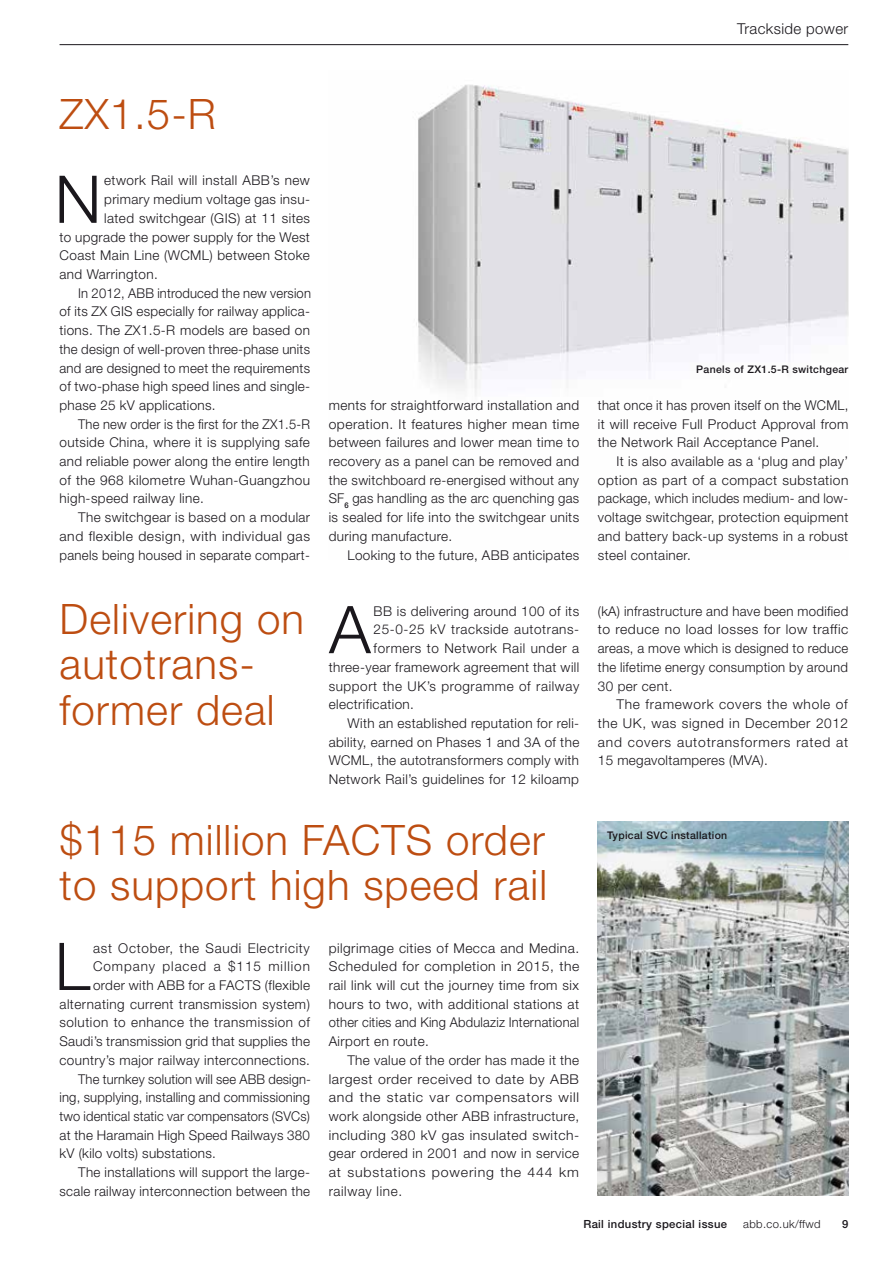
<style>
.page{position:relative;width:893px;height:1263px;background:#fff}
.page>*{position:absolute;margin:0;border:0;box-sizing:border-box;transform-origin:0 0}
.t1{font:300 65.85px "Helvetica Neue";color:#1a171c}
.t2{font:300 42px/45.5px "Helvetica Neue";letter-spacing:.025em;color:#bd4d11}
.t3{font:300 15px "Helvetica Neue";letter-spacing:.025em;color:#1a171c}
.t4{font:300 13.5px/18.8px "Helvetica Neue";letter-spacing:.03em;color:#1a171c;text-align:justify}
.t5{font:300 13.5px "Helvetica Neue";letter-spacing:.03em;color:#1a171c;scale:.96 1}
.t6{font:300 13.5px "Helvetica Neue";letter-spacing:.01em;color:#1a171c;scale:.95 1}
.t7{font:300 13.5px "Helvetica Neue";letter-spacing:.01em;color:#1a171c;scale:.96 1}
.t8{font:300 13.5px "Helvetica Neue";letter-spacing:.055em;color:#1a171c}
.t9{font:300 13.5px "Helvetica Neue";letter-spacing:.07em;color:#1a171c}
.t10{font:500 11.25px "Helvetica Neue";letter-spacing:.03em;color:#1a171c}
.t11{font:300 11.25px "Helvetica Neue";letter-spacing:.03em;color:#1a171c}
.t12{font:500 10.5px "Helvetica Neue";letter-spacing:.03em;color:#1a171c}
</style>
<div class="page">
<hr style="left:60px;top:44px;width:788px;height:1px;background:#1a171c">
<img style="left:416px;top:85px;width:432px;height:311px">
<img style="left:598px;top:821px;width:250px;height:375px">
<p class="t3" style="left:737px;top:20px;width:113px">Trackside power</p>
<h2 class="t2" style="left:60px;top:91px;width:158px">ZX1.5-R</h2>
<h1 class="t1" style="left:55px;top:159px;width:48px">N</h1>
<p class="t4" style="left:104px;top:171px;width:207px">etwork Rail will install ABB’s new</p>
<p class="t4" style="left:104px;top:190px;width:207px">primary medium voltage gas insu-</p>
<p class="t4" style="left:104px;top:208px;width:207px">lated switchgear (GIS) at 11 sites</p>
<p class="t4" style="left:60px;top:227px;width:252px">to upgrade the power supply for the West</p>
<p class="t4" style="left:60px;top:246px;width:252px">Coast Main Line (WCML) between Stoke</p>
<p class="t4" style="left:60px;top:264px;width:100px">and Warrington.</p>
<p class="t5" style="left:78px;top:285px;width:244px">In 2012, ABB introduced the new version</p>
<p class="t4" style="left:60px;top:302px;width:252px">of its ZX GIS especially for railway applica-</p>
<p class="t4" style="left:60px;top:321px;width:252px">tions. The ZX1.5-R models are based on</p>
<p class="t4" style="left:60px;top:339px;width:252px">the design of well-proven three-phase units</p>
<p class="t4" style="left:60px;top:358px;width:252px">and are designed to meet the requirements</p>
<p class="t4" style="left:60px;top:377px;width:252px">of two-phase high speed lines and single-</p>
<p class="t4" style="left:60px;top:395px;width:158px">phase 25 kV applications.</p>
<p class="t5" style="left:78px;top:416px;width:243px">The new order is the first for the ZX1.5-R</p>
<p class="t4" style="left:60px;top:433px;width:252px">outside China, where it is supplying safe</p>
<p class="t4" style="left:60px;top:452px;width:252px">and reliable power along the entire length</p>
<p class="t4" style="left:60px;top:470px;width:252px">of the 968 kilometre Wuhan-Guangzhou</p>
<p class="t4" style="left:60px;top:489px;width:146px">high-speed railway line.</p>
<p class="t4" style="left:78px;top:508px;width:233px">The switchgear is based on a modular</p>
<p class="t4" style="left:60px;top:526px;width:252px">and flexible design, with individual gas</p>
<p class="t4" style="left:60px;top:545px;width:252px">panels being housed in separate compart-</p>
<p class="t4" style="left:329px;top:395px;width:252px">ments for straightforward installation and operation. It features higher mean time between failures and lower mean time to recovery as a panel can be removed and the switchboard re-energised without any SF<sub>6</sub> gas handling as the arc quenching gas is sealed for life into the switchgear units during manufacture.</p>
<p class="t4" style="left:347px;top:545px;width:233px">Looking to the future, ABB anticipates</p>
<h2 class="t2" style="left:60px;top:595px;width:246px">Delivering on autotrans&shy;former deal</h2>
<h1 class="t1" style="left:329px;top:589px;width:43px">A</h1>
<p class="t4" style="left:374px;top:601px;width:207px">BB is delivering around 100 of its</p>
<p class="t4" style="left:374px;top:620px;width:207px">25-0-25 kV trackside autotrans-</p>
<p class="t4" style="left:374px;top:639px;width:207px">formers to Network Rail under a</p>
<p class="t4" style="left:329px;top:657px;width:252px">three-year framework agreement that will</p>
<p class="t4" style="left:329px;top:676px;width:252px">support the UK’s programme of railway</p>
<p class="t4" style="left:329px;top:695px;width:87px">electrification.</p>
<p class="t4" style="left:347px;top:713px;width:233px">With an established reputation for reli-</p>
<p class="t4" style="left:329px;top:732px;width:252px">ability, earned on Phases 1 and 3A of the</p>
<p class="t4" style="left:329px;top:751px;width:252px">WCML, the autotransformers comply with</p>
<p class="t4" style="left:329px;top:770px;width:252px">Network Rail’s guidelines for 12 kiloamp</p>
<h2 class="t2" style="left:60px;top:816px;width:489px">$115 million FACTS order to support high speed rail</h2>
<h1 class="t1" style="left:55px;top:926px;width:37px">L</h1>
<p class="t8" style="left:93px;top:939px;width:218px">ast October, the Saudi Electricity</p>
<p class="t4" style="left:329px;top:938px;width:252px">pilgrimage cities of Mecca and Medina.<br>Scheduled for completion in 2015, the rail link will cut the journey time from six hours to two, with additional stations at other cities and King Abdulaziz International Airport en route.</p>
<p class="t4" style="left:329px;top:1050px;width:252px;text-indent:19px">The value of the order has made it the largest order received to date by ABB and the static var compensators will work alongside other ABB infrastructure, including 380 kV gas insulated switch&shy;gear ordered in 2001 and now in service at substations powering the 444 km railway line.</p>
<p class="t9" style="left:93px;top:958px;width:218px">Company placed a $115 million</p>
<p class="t4" style="left:93px;top:975px;width:218px">order with ABB for a FACTS (flexible</p>
<p class="t4" style="left:60px;top:994px;width:252px">alternating current transmission system)</p>
<p class="t4" style="left:60px;top:1013px;width:252px">solution to enhance the transmission of</p>
<p class="t4" style="left:60px;top:1032px;width:252px">Saudi’s transmission grid that supplies the</p>
<p class="t4" style="left:60px;top:1050px;width:252px">country’s major railway interconnections.</p>
<p class="t7" style="left:78px;top:1070px;width:244px">The turnkey solution will see ABB design-</p>
<p class="t4" style="left:60px;top:1088px;width:252px">ing, supplying, installing and commissioning</p>
<p class="t6" style="left:60px;top:1108px;width:265px">two identical static var compensators (SVCs)</p>
<p class="t4" style="left:60px;top:1125px;width:252px">at the Haramain High Speed Railways 380</p>
<p class="t4" style="left:60px;top:1144px;width:158px">kV (kilo volts) substations.</p>
<p class="t4" style="left:78px;top:1162px;width:233px">The installations will support the large-</p>
<p class="t4" style="left:60px;top:1181px;width:252px">scale railway interconnection between the</p>
<p class="t12" style="left:696px;top:362px;width:154px">Panels of ZX1.5-R switchgear</p>
<p class="t4" style="left:598px;top:395px;width:252px">that once it has proven itself on the WCML, it will receive Full Product Approval from the Network Rail Acceptance Panel.</p>
<p class="t4" style="left:598px;top:452px;width:252px;text-indent:19px">It is also available as a ‘plug and play’ option as part of a compact substation package, which includes medium- and low&shy;voltage switchgear, protection equipment and battery back-up systems in a robust steel container.</p>
<p class="t4" style="left:598px;top:601px;width:252px">(kA) infrastructure and have been modified to reduce no load losses for low traffic areas, a move which is designed to reduce the lifetime energy consumption by around 30 per cent.</p>
<p class="t4" style="left:598px;top:695px;width:252px;text-indent:19px">The framework covers the whole of the UK, was signed in December 2012 and covers autotransformers rated at 15 megavoltamperes (MVA).</p>
<p class="t12" style="left:607px;top:829px;width:122px">Typical SVC installation</p>
<p class="t10" style="left:583px;top:1217px;width:145px">Rail industry special issue</p>
<p class="t11" style="left:743px;top:1217px;width:79px">abb.co.uk/ffwd</p>
<p class="t10" style="left:842px;top:1217px;width:8px">9</p>
</div>
